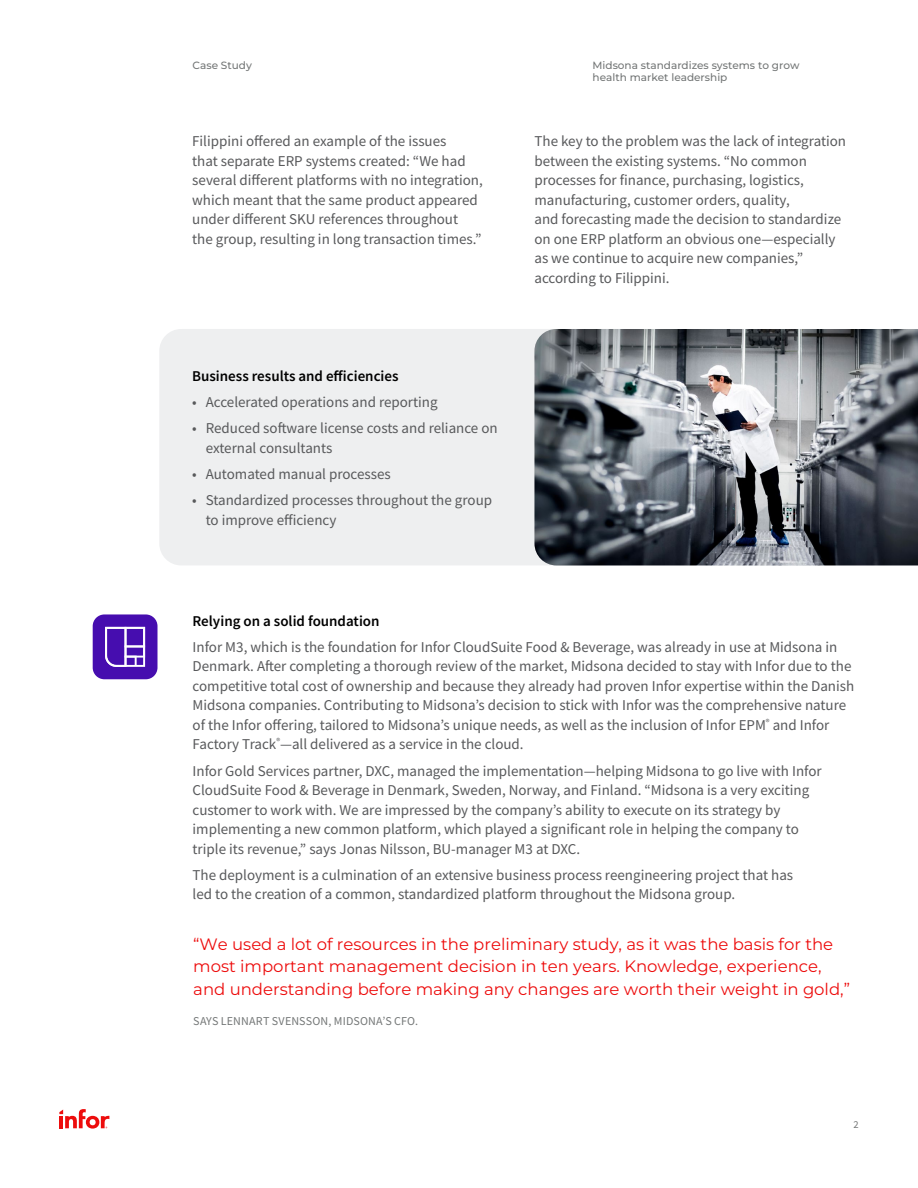
<style>
.page{position:relative;width:918px;height:1188px;background:#fff}
.page>*{position:absolute;margin:0;border:0;box-sizing:border-box;transform-origin:0 0}
.t1{font:100 16.5px/22.5px "Montserrat";color:#ed0c0c}
.t2{font:15px/19.5px "Source Sans Pro";color:#58595b}
.t3{font:600 15px "Source Sans Pro";color:#000}
.t4{font:12px "Source Sans Pro";letter-spacing:.015em;color:#747777}
.t5{font:100 10.5px/12px "Montserrat";color:#747777}
.t6{font:10.5px "Source Sans Pro";color:#747777}
</style>
<div class="page">
<svg style="left:59px;top:1109px;width:50px;height:20px"></svg>
<div style="left:159px;top:329px;width:489px;height:236px;background:#eeeff0;border-radius:22px"></div>
<img style="left:534px;top:329px;width:384px;height:236px">
<div style="left:93px;top:614px;width:64px;height:65px;background:#460daf;border-radius:12px"></div>
<svg style="left:105px;top:627px;width:40px;height:40px"></svg>
<p class="t5" style="left:193px;top:59px;width:61px">Case Study</p>
<p class="t5" style="left:593px;top:59px;width:208px">Midsona standardizes systems to grow health market leadership</p>
<p class="t2" style="left:192px;top:132px;width:292px">Filippini offered an example of the issues<br>that separate ERP systems created: “We had several different platforms with no integration, which meant that the same product appeared under different SKU references throughout<br>the group, resulting in long transaction times.”</p>
<p class="t2" style="left:534px;top:132px;width:313px">The key to the problem was the lack of integration between the existing systems. “No common processes for finance, purchasing, logistics, manufacturing, customer orders, quality,<br>and forecasting made the decision to standardize on one ERP platform an obvious one—especially as we continue to acquire new companies,” according to Filippini.</p>
<p class="t3" style="left:192px;top:366px;width:208px">Business results and efficiencies</p>
<p class="t2" style="left:192px;top:392px;width:247px">• Accelerated operations and reporting</p>
<p class="t2" style="left:206px;top:419px;width:294px;text-indent:-14px">• Reduced software license costs and reliance on external consultants</p>
<p class="t2" style="left:192px;top:464px;width:200px">• Automated manual processes</p>
<p class="t2" style="left:206px;top:491px;width:288px;text-indent:-14px">• Standardized processes throughout the group to improve efficiency</p>
<p class="t3" style="left:193px;top:611px;width:189px">Relying on a solid foundation</p>
<p class="t2" style="left:193px;top:637px;width:663px">Infor M3, which is the foundation for Infor CloudSuite Food &amp; Beverage, was already in use at Midsona in Denmark. After completing a thorough review of the market, Midsona decided to stay with Infor due to the competitive total cost of ownership and because they already had proven Infor expertise within the Danish Midsona companies. Contributing to Midsona’s decision to stick with Infor was the comprehensive nature of the Infor offering, tailored to Midsona’s unique needs, as well as the inclusion of Infor EPM<sup>®</sup> and Infor Factory Track<sup>®</sup>—all delivered as a service in the cloud.</p>
<p class="t2" style="left:193px;top:761px;width:631px">Infor Gold Services partner, DXC, managed the implementation—helping Midsona to go live with Infor CloudSuite Food &amp; Beverage in Denmark, Sweden, Norway, and Finland. “Midsona is a very exciting customer to work with. We are impressed by the company’s ability to execute on its strategy by implementing a new common platform, which played a significant role in helping the company to triple its revenue,” says Jonas Nilsson, BU-manager M3 at DXC.</p>
<p class="t2" style="left:193px;top:865px;width:602px">The deployment is a culmination of an extensive business process reengineering project that has led to the creation of a common, standardized platform throughout the Midsona group.</p>
<p class="t1" style="left:193px;top:932px;width:658px">“We used a lot of resources in the preliminary study, as it was the basis for the most important management decision in ten years. Knowledge, experience, and understanding before making any changes are worth their weight in gold,”</p>
<p class="t4" style="left:193px;top:1013px;width:226px">SAYS LENNART SVENSSON, MIDSONA’S CFO.</p>
<p class="t6" style="left:853px;top:1118px;width:7px">2</p>
</div>
